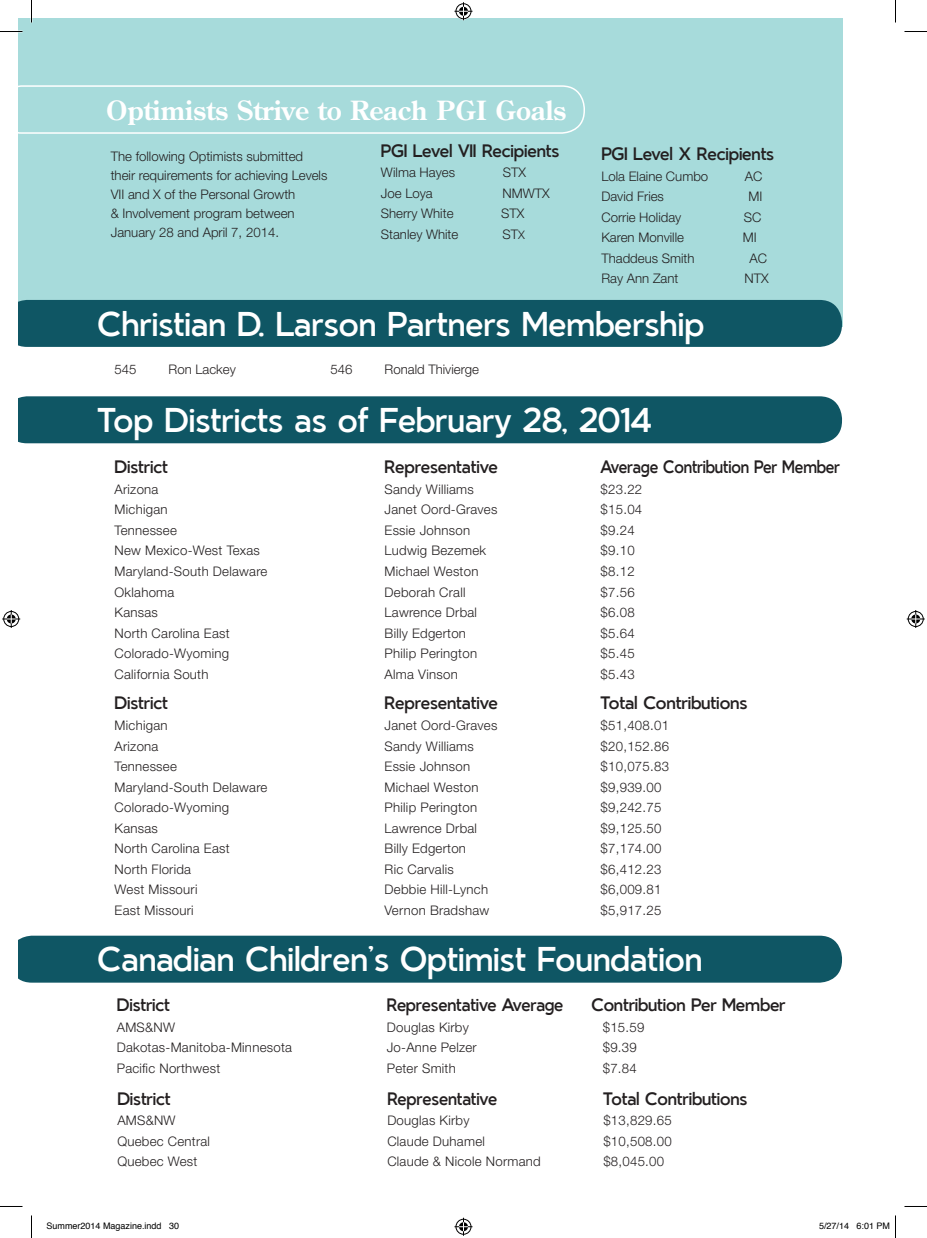
<style>
.page{position:relative;width:927px;height:1238px;background:#fff}
.page>*{position:absolute;margin:0;border:0;box-sizing:border-box;transform-origin:0 0}
.t1{font:30.75px "Monteforte";color:#fff}
.t2{font:700 26.4px "Century Old Style Std";color:#fff}
.t3{font:16.2px "Monteforte";letter-spacing:-.01em;color:#231f20}
.t4{font:16.2px "Monteforte";letter-spacing:-.01em;color:#231f20;scale:.91 1}
.t5{font:15px "Frutiger";color:#231f20}
.t6{font:300 13.2px "Helvetica Neue LT Std";letter-spacing:.02em;color:#231f20}
.t7{font:300 13.2px/19px "Helvetica Neue LT Std";color:#231f20}
.t8{font:9px "Helvetica";color:#000}
.s1{font-size:11.7px}
</style>
<div class="page">
<div style="left:18px;top:18px;width:824px;height:309px;background:#a7dbdb"></div>
<div style="left:18px;top:935px;width:824px;height:47px;background:#0f5664"></div>
<div style="left:18px;top:396px;width:824px;height:47px;background:#0f5664"></div>
<div style="left:18px;top:300px;width:824px;height:47px;background:#0f5664"></div>
<svg style="left:18px;top:85px;width:567px;height:49px"></svg>
<svg style="left:0;top:31px;width:22px;height:1px"></svg>
<svg style="left:904px;top:31px;width:23px;height:1px"></svg>
<svg style="left:0;top:1206px;width:22px;height:1px"></svg>
<svg style="left:904px;top:1206px;width:23px;height:1px"></svg>
<svg style="left:31px;top:0;width:1px;height:22px"></svg>
<svg style="left:31px;top:1215px;width:1px;height:23px"></svg>
<svg style="left:895px;top:0;width:1px;height:22px"></svg>
<svg style="left:454px;top:2px;width:18px;height:18px"></svg>
<svg style="left:454px;top:1217px;width:18px;height:18px"></svg>
<svg style="left:2px;top:610px;width:18px;height:18px"></svg>
<svg style="left:907px;top:610px;width:18px;height:18px"></svg>
<svg style="left:895px;top:1215px;width:1px;height:23px"></svg>
<h2 class="t2" style="left:106px;top:93px;width:462px">Optimists Strive to Reach PGI Goals</h2>
<p class="t7" style="left:111px;top:146px;width:218px">The following Optimists submitted their requirements for achieving Levels VII and X of the Personal Growth<br>&amp; Involvement program between January 28 and April 7, 2014.</p>
<p class="t3" style="left:381px;top:139px;width:180px">PGI Level VII Recipients</p>
<p class="t7" style="left:381px;top:163px;width:76px">Wilma Hayes</p>
<p class="t6" style="left:503px;top:164px;width:9px">STX</p>
<p class="t6" style="left:381px;top:185px;width:53px">Joe Loya</p>
<p class="t6" style="left:503px;top:185px;width:41px">NMWTX</p>
<p class="t6" style="left:381px;top:205px;width:74px">Sherry White</p>
<p class="t6" style="left:501px;top:205px;width:9px">STX</p>
<p class="t6" style="left:381px;top:226px;width:79px">Stanley White</p>
<p class="t6" style="left:502px;top:226px;width:24px">ST<span class="s1">X</span></p>
<p class="t3" style="left:601px;top:143px;width:174px">PGI Level X Recipients</p>
<p class="t7" style="left:601px;top:166px;width:108px">Lola Elaine Cumbo</p>
<p class="t6" style="left:745px;top:168px;width:19px">AC</p>
<p class="t6" style="left:601px;top:188px;width:64px">David Fries</p>
<p class="t6" style="left:748px;top:188px;width:13px">MI</p>
<p class="t7" style="left:601px;top:207px;width:81px">Corrie Holiday</p>
<p class="t6" style="left:744px;top:209px;width:19px">SC</p>
<p class="t7" style="left:601px;top:228px;width:84px">Karen Monville</p>
<p class="t6" style="left:743px;top:229px;width:13px">MI</p>
<p class="t7" style="left:601px;top:248px;width:95px">Thaddeus Smith</p>
<p class="t6" style="left:750px;top:250px;width:19px">AC</p>
<p class="t6" style="left:601px;top:270px;width:79px">Ray Ann Zant</p>
<p class="t6" style="left:745px;top:270px;width:9px">NTX</p>
<h1 class="t1" style="left:98px;top:303px;width:608px">Christian D. Larson Partners Membership</h1>
<p class="t6" style="left:115px;top:361px;width:44px">545 R</p>
<p class="t6" style="left:177px;top:361px;width:60px">on Lackey</p>
<p class="t6" style="left:331px;top:361px;width:44px">546 R</p>
<p class="t7" style="left:393px;top:359px;width:87px">onald Thivierge</p>
<h1 class="t1" style="left:98px;top:400px;width:555px">Top Districts as of February 28, 2014</h1>
<p class="t3" style="left:115px;top:456px;width:55px">District</p>
<p class="t3" style="left:385px;top:456px;width:115px">Representative</p>
<p class="t4" style="left:601px;top:456px;width:265px">Average Contribution Per Member</p>
<p class="t6" style="left:115px;top:481px;width:85px">Arizona S</p>
<p class="t6" style="left:393px;top:481px;width:82px">andy Williams</p>
<p class="t6" style="left:601px;top:481px;width:43px">$23.22</p>
<p class="t6" style="left:115px;top:501px;width:54px">Michigan</p>
<p class="t6" style="left:385px;top:501px;width:114px">Janet Oord-Graves</p>
<p class="t6" style="left:601px;top:501px;width:43px">$15.04</p>
<p class="t6" style="left:115px;top:522px;width:64px">Tennessee</p>
<p class="t6" style="left:338px;top:522px;width:28px">E</p>
<p class="t6" style="left:393px;top:522px;width:79px">ssie Johnson</p>
<p class="t6" style="left:601px;top:522px;width:36px">$9.24</p>
<p class="t6" style="left:115px;top:542px;width:180px">New Mexico-West Texas L</p>
<p class="t6" style="left:392px;top:542px;width:96px">udwig Bezemek</p>
<p class="t6" style="left:601px;top:542px;width:36px">$9.10</p>
<p class="t6" style="left:115px;top:563px;width:154px">Maryland-South Delaware</p>
<p class="t6" style="left:385px;top:563px;width:95px">Michael Weston</p>
<p class="t6" style="left:601px;top:563px;width:36px">$8.12</p>
<p class="t6" style="left:115px;top:583px;width:61px">Oklahoma</p>
<p class="t6" style="left:321px;top:583px;width:26px">D</p>
<p class="t6" style="left:394px;top:583px;width:73px">eborah Crall</p>
<p class="t6" style="left:601px;top:583px;width:36px">$7.56</p>
<p class="t6" style="left:115px;top:604px;width:45px">Kansas</p>
<p class="t6" style="left:325px;top:604px;width:24px">L</p>
<p class="t6" style="left:392px;top:604px;width:87px">awrence Drbal</p>
<p class="t6" style="left:601px;top:604px;width:36px">$6.08</p>
<p class="t6" style="left:115px;top:625px;width:117px">North Carolina East</p>
<p class="t6" style="left:385px;top:625px;width:83px">Billy Edgerton</p>
<p class="t6" style="left:601px;top:625px;width:36px">$5.64</p>
<p class="t6" style="left:115px;top:645px;width:116px">Colorado-Wyoming</p>
<p class="t6" style="left:385px;top:645px;width:94px">Philip Perington</p>
<p class="t6" style="left:601px;top:645px;width:36px">$5.45</p>
<p class="t6" style="left:115px;top:666px;width:95px">California South</p>
<p class="t6" style="left:385px;top:666px;width:75px">Alma Vinson</p>
<p class="t6" style="left:601px;top:666px;width:36px">$5.43</p>
<p class="t3" style="left:115px;top:692px;width:55px">District</p>
<p class="t3" style="left:385px;top:692px;width:115px">Representative</p>
<p class="t3" style="left:601px;top:692px;width:148px">Total Contributions</p>
<p class="t6" style="left:115px;top:717px;width:54px">Michigan</p>
<p class="t6" style="left:385px;top:717px;width:114px">Janet Oord-Graves</p>
<p class="t6" style="left:601px;top:717px;width:70px">$51,408.01</p>
<p class="t6" style="left:115px;top:737px;width:45px">Arizona</p>
<p class="t6" style="left:271px;top:737px;width:32px">S</p>
<p class="t6" style="left:393px;top:737px;width:82px">andy Williams</p>
<p class="t6" style="left:601px;top:737px;width:70px">$20,152.86</p>
<p class="t6" style="left:115px;top:758px;width:64px">Tennessee</p>
<p class="t6" style="left:325px;top:758px;width:24px">E</p>
<p class="t6" style="left:393px;top:758px;width:79px">ssie Johnson</p>
<p class="t6" style="left:601px;top:758px;width:70px">$10,075.83</p>
<p class="t6" style="left:115px;top:779px;width:154px">Maryland-South Delaware</p>
<p class="t6" style="left:385px;top:779px;width:95px">Michael Weston</p>
<p class="t6" style="left:601px;top:779px;width:62px">$9,939.00</p>
<p class="t6" style="left:115px;top:799px;width:116px">Colorado-Wyoming</p>
<p class="t6" style="left:385px;top:799px;width:94px">Philip Perington</p>
<p class="t6" style="left:601px;top:799px;width:62px">$9,242.75</p>
<p class="t6" style="left:115px;top:820px;width:45px">Kansas</p>
<p class="t6" style="left:317px;top:820px;width:26px">L</p>
<p class="t6" style="left:392px;top:820px;width:87px">awrence Drbal</p>
<p class="t6" style="left:601px;top:820px;width:62px">$9,125.50</p>
<p class="t6" style="left:115px;top:840px;width:117px">North Carolina East</p>
<p class="t6" style="left:385px;top:840px;width:83px">Billy Edgerton</p>
<p class="t6" style="left:601px;top:840px;width:62px">$7,174.00</p>
<p class="t6" style="left:115px;top:861px;width:78px">North Florida</p>
<p class="t6" style="left:321px;top:861px;width:26px">R</p>
<p class="t6" style="left:394px;top:861px;width:62px">ic Carvalis</p>
<p class="t6" style="left:601px;top:861px;width:62px">$6,412.23</p>
<p class="t6" style="left:115px;top:881px;width:84px">West Missouri</p>
<p class="t6" style="left:321px;top:881px;width:26px">D</p>
<p class="t6" style="left:394px;top:881px;width:96px">ebbie Hill-Lynch</p>
<p class="t6" style="left:601px;top:881px;width:62px">$6,009.81</p>
<p class="t6" style="left:115px;top:902px;width:80px">East Missouri</p>
<p class="t6" style="left:385px;top:902px;width:106px">Vernon Bradshaw</p>
<p class="t6" style="left:601px;top:902px;width:62px">$5,917.25</p>
<h1 class="t1" style="left:98px;top:938px;width:607px">Canadian Children’s Optimist Foundation</h1>
<p class="t3" style="left:117px;top:994px;width:55px">District</p>
<p class="t3" style="left:387px;top:994px;width:178px">Representative Average</p>
<p class="t3" style="left:591px;top:994px;width:196px">Contribution Per Member</p>
<p class="t6" style="left:117px;top:1019px;width:104px">AMS&amp;NW D</p>
<p class="t6" style="left:396px;top:1019px;width:74px">ouglas Kirby</p>
<p class="t6" style="left:603px;top:1019px;width:43px">$15.59</p>
<p class="t6" style="left:117px;top:1039px;width:177px">Dakotas-Manitoba-Minnesota</p>
<p class="t6" style="left:387px;top:1039px;width:92px">Jo-Anne Pelzer</p>
<p class="t6" style="left:603px;top:1039px;width:36px">$9.39</p>
<p class="t6" style="left:117px;top:1060px;width:105px">Pacific Northwest</p>
<p class="t6" style="left:387px;top:1060px;width:71px">Peter Smith</p>
<p class="t6" style="left:603px;top:1060px;width:36px">$7.84</p>
<p class="t3" style="left:117px;top:1087px;width:55px">District</p>
<p class="t3" style="left:387px;top:1087px;width:111px">Representative</p>
<p class="t3" style="left:603px;top:1087px;width:146px">Total Contributions</p>
<p class="t6" style="left:117px;top:1112px;width:104px">AMS&amp;NW D</p>
<p class="t6" style="left:397px;top:1112px;width:74px">ouglas Kirby</p>
<p class="t6" style="left:603px;top:1112px;width:70px">$13,829.65</p>
<p class="t6" style="left:117px;top:1132px;width:94px">Quebec Central</p>
<p class="t6" style="left:387px;top:1132px;width:99px">Claude Duhamel</p>
<p class="t6" style="left:603px;top:1132px;width:70px">$10,508.00</p>
<p class="t6" style="left:117px;top:1153px;width:82px">Quebec West</p>
<p class="t6" style="left:387px;top:1153px;width:155px">Claude &amp; Nicole Normand</p>
<p class="t6" style="left:603px;top:1153px;width:62px">$8,045.00</p>
<p class="t5" style="left:86px;top:1149px;width:123px">30 • The Optimist</p>
<p class="t8" style="left:46px;top:1218px;width:134px">Summer2014 Magazine.indd 30</p>
<p class="t8" style="left:819px;top:1218px;width:73px">5/27/14 6:01 PM</p>
</div>
